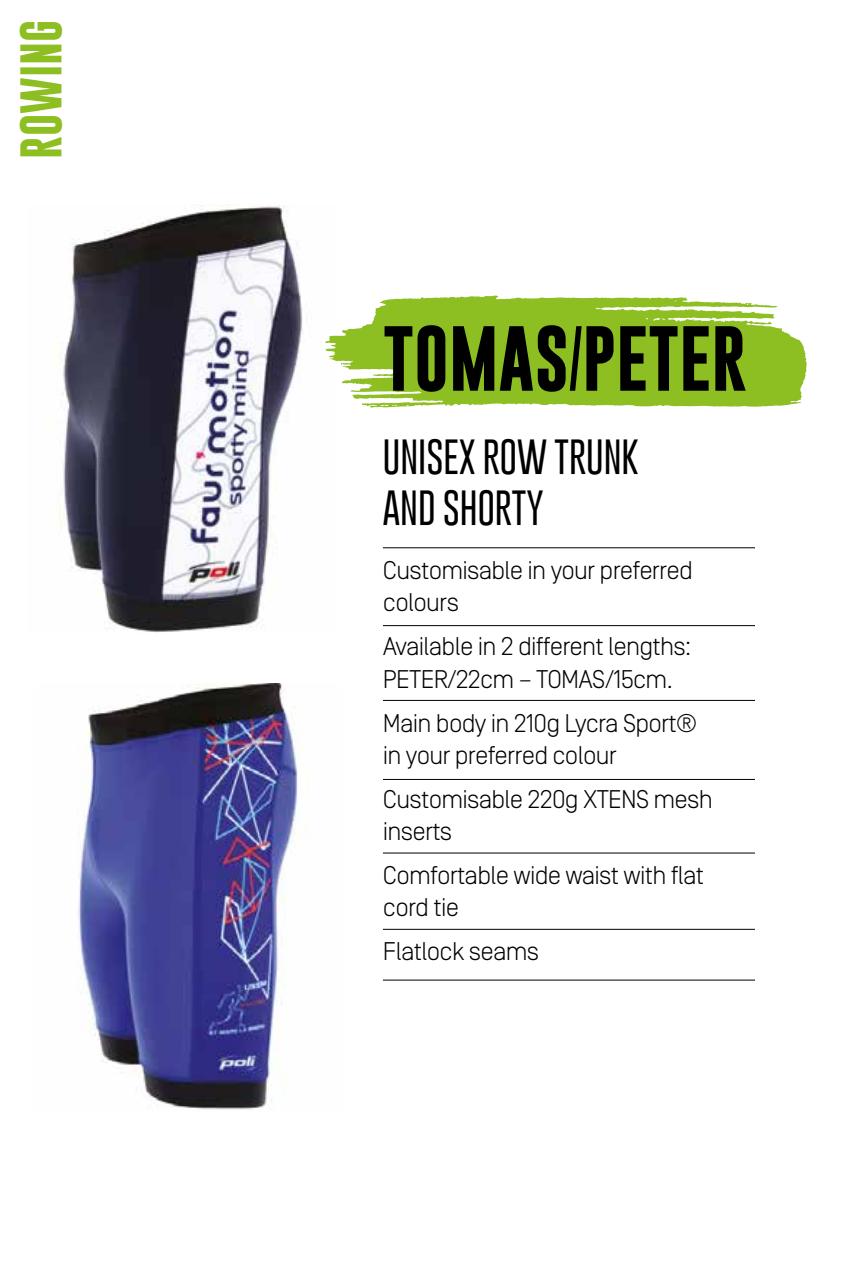
<style>
.page{position:relative;width:851px;height:1276px;background:#fff}
.page>*{position:absolute;margin:0;border:0;box-sizing:border-box;transform-origin:0 0}
.t1{font:700 66px "Gobold";color:#000}
.t2{font:700 42px "Gobold";color:#8dbe22}
.t3{font:100 36px/51px "Gobold";color:#000}
.t4{font:300 25.5px/32.4px "Simplon Norm";letter-spacing:-.03em;color:#000}
.s1{font-family:"Gobold High"}
</style>
<div class="page">
<img style="left:59px;top:204px;width:244px;height:428px">
<img style="left:78px;top:683px;width:222px;height:427px">
<hr style="left:383px;top:625px;width:371px;height:1px;background:#000">
<hr style="left:383px;top:547px;width:371px;height:1px;background:#000">
<hr style="left:383px;top:700px;width:371px;height:1px;background:#000">
<hr style="left:383px;top:779px;width:371px;height:1px;background:#000">
<hr style="left:383px;top:852px;width:371px;height:1px;background:#000">
<hr style="left:383px;top:979px;width:371px;height:1px;background:#000">
<hr style="left:383px;top:929px;width:371px;height:1px;background:#000">
<svg style="left:325px;top:295px;width:481px;height:113px;fill:#8dbe22"></svg>
<h2 class="t2" style="left:14px;top:159px;width:141px;rotate:-90deg">ROWING</h2>
<h1 class="t1" style="left:383px;top:315px;width:365px">TOMAS<span class="s1">/</span>PETER</h1>
<h3 class="t3" style="left:383px;top:431px;width:257px">UNISEX ROW TRUNK<br>AND SHORTY</h3>
<p class="t4" style="left:383px;top:554px;width:311px">Customisable in your preferred colours</p>
<p class="t4" style="left:383px;top:631px;width:310px">Available in 2 different lengths:<br>PETER/22cm – TOMAS/15cm.</p>
<p class="t4" style="left:383px;top:707px;width:315px">Main body in 210g Lycra Sport® in your preferred colour</p>
<p class="t4" style="left:383px;top:783px;width:331px">Customisable 220g XTENS mesh inserts</p>
<p class="t4" style="left:383px;top:859px;width:323px">Comfortable wide waist with flat cord tie</p>
<p class="t4" style="left:383px;top:935px;width:158px">Flatlock seams</p>
</div>
